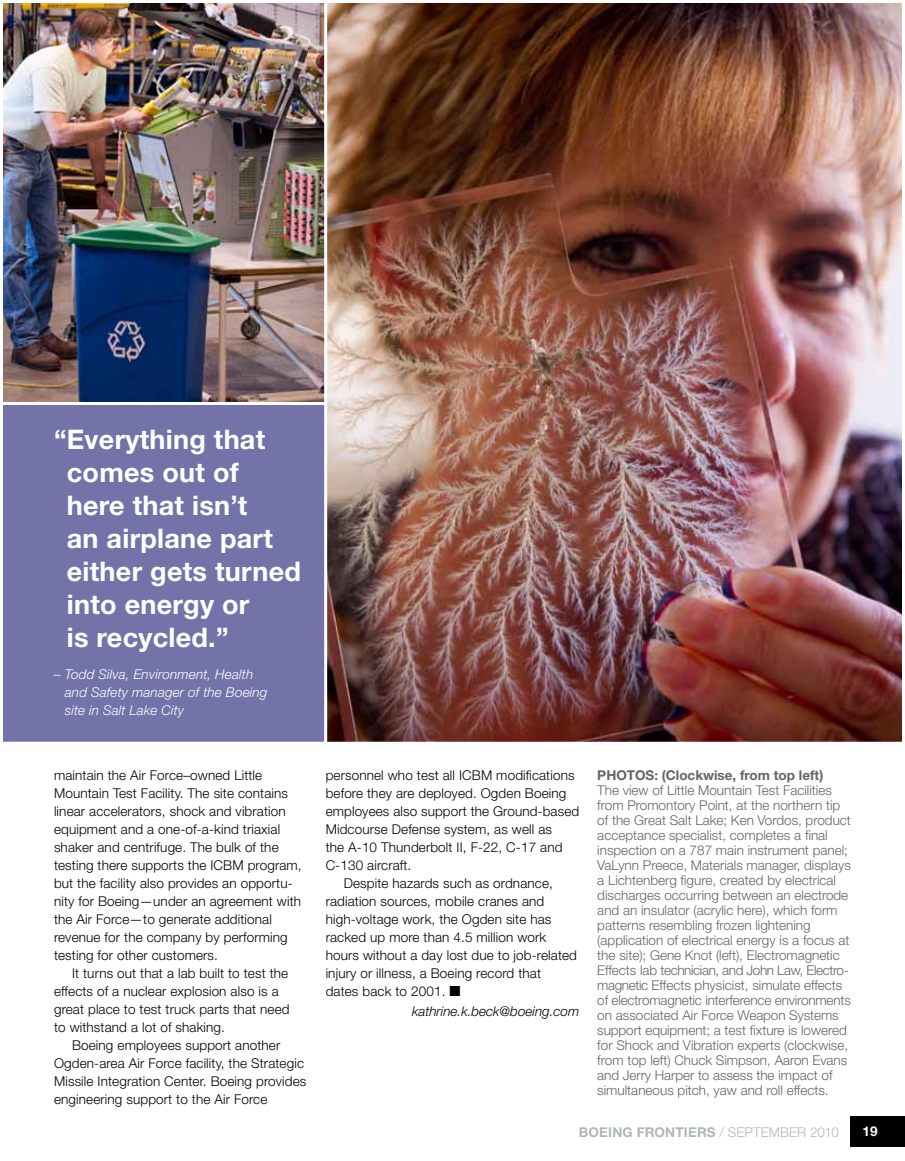
<style>
.page{position:relative;width:905px;height:1161px;background:#fff}
.page>*{position:absolute;margin:0;border:0;box-sizing:border-box;transform-origin:0 0}
.t1{font:700 27px/33px "Helvetica Neue";letter-spacing:.01em;color:#fff}
.t2{font:300 13.5px/18px "Helvetica Neue";letter-spacing:.01em;color:#000}
.t3{font:300 13.5px/15px "Helvetica Neue";color:#636466}
.t4{font:italic 300 13.5px/18px "Helvetica Neue";letter-spacing:.01em;color:#fff}
.t5{font:700 13.5px "Helvetica Neue";color:#636466}
.t6{font:700 13.5px "Helvetica Neue";letter-spacing:.015em;color:#b0b7bc}
.t7{font:italic 300 13.5px "Helvetica Neue";color:#000}
.t8{font:700 13.5px "Helvetica Neue";color:#fff}
.s1{font-weight:300}
</style>
<div class="page">
<div style="left:850px;top:1116px;width:54px;height:31px;background:#000"></div>
<div style="left:2px;top:389px;width:342px;height:354px;background:#7473a9"></div>
<div style="left:0;top:388px;width:345px;height:357px;border:3px solid #fff"></div>
<img style="left:4px;top:4px;width:320px;height:397px">
<div style="left:0;top:0;width:347px;height:405px;border:3px solid #fff"></div>
<img style="left:328px;top:4px;width:572px;height:737px">
<div style="left:324px;top:0;width:580px;height:745px;border:3px solid #fff"></div>
<h1 class="t1" style="left:67px;top:423px;width:236px;text-indent:-13px">“Everything that comes out of here that isn’t<br>an airplane part either gets turned into energy or<br>is recycled.”</h1>
<p class="t4" style="left:65px;top:665px;width:204px;text-indent:-11px">– Todd Silva, Environment, Health and Safety manager of the Boeing site in Salt Lake City</p>
<p class="t2" style="left:54px;top:766px;width:249px">maintain the Air Force–owned Little Mountain Test Facility. The site contains linear accelerators, shock and vibration equipment and a one-of-a-kind triaxial shaker and centrifuge. The bulk of the testing there supports the ICBM program, but the facility also provides an opportu&shy;nity for Boeing—under an agreement with the Air Force—to generate additional revenue for the company by performing testing for other customers.</p>
<p class="t2" style="left:54px;top:964px;width:237px;text-indent:18px">It turns out that a lab built to test the effects of a nuclear explosion also is a great place to test truck parts that need to withstand a lot of shaking.</p>
<p class="t2" style="left:54px;top:1036px;width:254px;text-indent:18px">Boeing employees support another Ogden-area Air Force facility, the Strategic Missile Integration Center. Boeing provides engineering support to the Air Force</p>
<p class="t2" style="left:326px;top:766px;width:250px">personnel who test all ICBM modifications</p>
<p class="t2" style="left:326px;top:784px;width:242px">before they are deployed. Ogden Boeing</p>
<p class="t2" style="left:326px;top:802px;width:255px">employees also support the Ground-based</p>
<p class="t2" style="left:326px;top:820px;width:228px">Midcourse Defense system, as well as</p>
<p class="t2" style="left:326px;top:838px;width:238px">the A-10 Thunderbolt II, F-22, C-17 and</p>
<p class="t2" style="left:326px;top:856px;width:87px">C-130 aircraft.</p>
<p class="t2" style="left:343px;top:874px;width:211px">Despite hazards such as ordnance,</p>
<p class="t2" style="left:326px;top:892px;width:220px">radiation sources, mobile cranes and</p>
<p class="t2" style="left:326px;top:910px;width:227px">high-voltage work, the Ogden site has</p>
<p class="t2" style="left:326px;top:928px;width:222px">racked up more than 4.5 million work</p>
<p class="t2" style="left:326px;top:946px;width:253px">hours without a day lost due to job-related</p>
<p class="t2" style="left:326px;top:964px;width:217px">injury or illness, a Boeing record that</p>
<p class="t2" style="left:326px;top:982px;width:136px">dates back to 2001. ■</p>
<p class="t7" style="left:412px;top:1003px;width:169px">kathrine.k.beck@boeing.com</p>
<p class="t5" style="left:597px;top:767px;width:227px">PH OTOS: (Clockwise, from top left)</p>
<p class="t3" style="left:597px;top:783px;width:255px">The view of Little Mountain Test Facilities from Promontory Point, at the northern tip of the Great Salt Lake; Ken Vordos, product acceptance specialist, completes a final inspection on a 787 main instrument panel; VaLynn Preece, Materials manager, displays a Lichtenberg figure, created by electrical discharges occurring between an electrode and an insulator (acrylic here), which form patterns resembling frozen lightening (application of electrical energy is a focus at the site); Gene Knot (left), Electromagnetic Effects lab technician, and John Law, Electro&shy;magnetic Effects physicist, simulate effects of electromagnetic interference environments on associated Air Force Weapon Systems support equipment; a test fixture is lowered for Shock and Vibration experts (clockwise, from top left) Chuck Simpson, Aaron Evans and Jerry Harper to assess the impact of simultaneous pitch, yaw and roll effects.</p>
<p class="t6" style="left:579px;top:1123px;width:261px">BOEING FRONTIERS <span class="s1">/ SEPTEMBER 2010</span></p>
<p class="t8" style="left:862px;top:1123px;width:17px">19</p>
</div>
